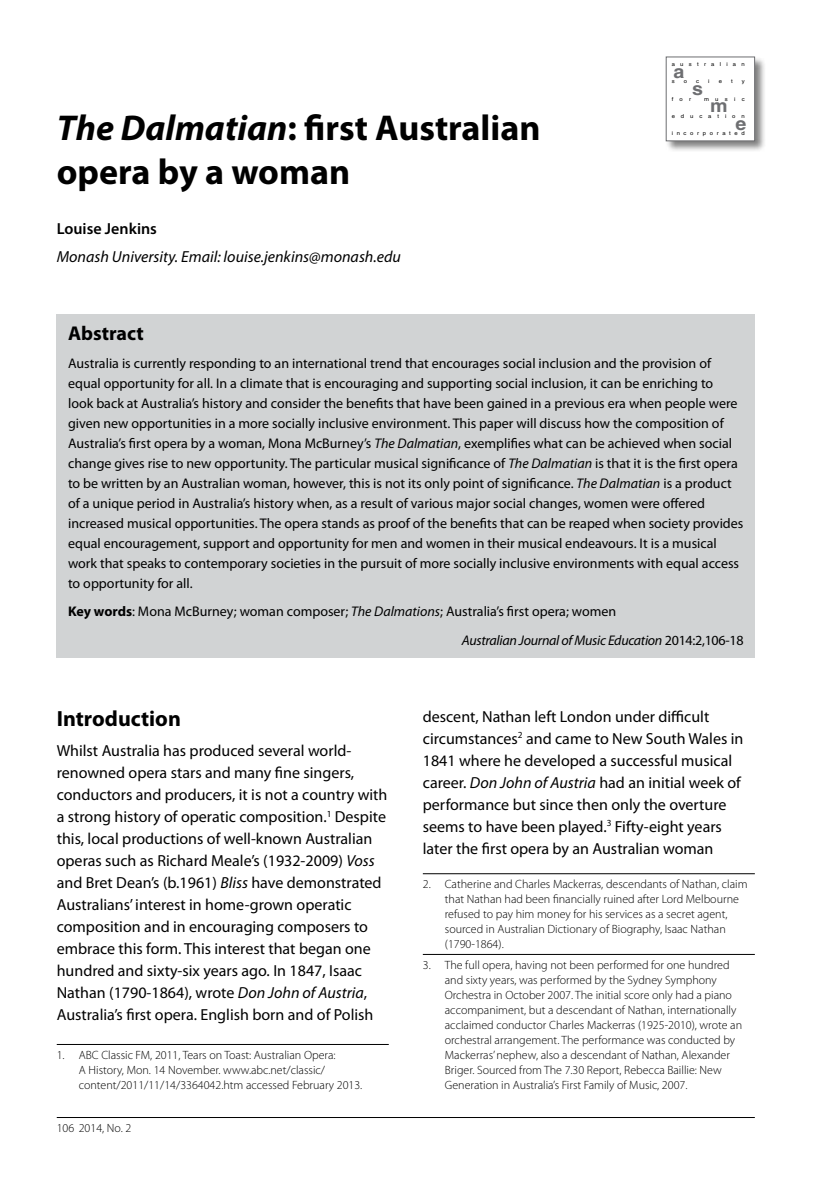
<style>
.page{position:relative;width:840px;height:1191px;background:#fff}
.page>*{position:absolute;margin:0;border:0;box-sizing:border-box;transform-origin:0 0}
.t1{font:700 36px/43.2px "Myriad Pro";color:#000}
.t2{font:700 22px "Myriad Pro";color:#000}
.t3{font:700 20px "Myriad Pro";color:#000}
.t4{font:700 18px "Helvetica";color:#6d6e71;scale:1.09 1}
.t5{font:16px/22px "Myriad Pro";color:#000}
.t6{font:italic 16px "Myriad Pro";color:#000}
.t7{font:600 16px "Myriad Pro";color:#000}
.t8{font:14px/20px "Myriad Pro";color:#000}
.t9{font:300 12px/15px "Myriad Pro";color:#000}
.t10{font:5.4px "Helvetica";letter-spacing:.89em;color:#000;scale:1.09 1}
.t11{font:5.4px "Helvetica";letter-spacing:.615em;color:#000;scale:1.09 1}
.t12{font:5.4px "Helvetica";letter-spacing:1.005em;color:#000;scale:1.09 1}
.s1{font-style:italic}
.s2{font-weight:700}
</style>
<div class="page">
<hr style="left:57px;top:1117px;width:697px;height:1px;background:#000">
<div style="left:665px;top:56px;width:100px;height:97px;background:#000;opacity:.5"></div>
<div style="left:665px;top:57px;width:89px;height:84px;background:#fff"></div>
<div style="left:665px;top:57px;width:89px;height:84px;border:1px solid #6d6e71"></div>
<div style="left:57px;top:314px;width:697px;height:343px;background:#d1d3d4"></div>
<hr style="left:57px;top:1044px;width:331px;height:1px;background:#000">
<hr style="left:422px;top:873px;width:332px;height:1px;background:#000">
<hr style="left:422px;top:954px;width:332px;height:1px;background:#000">
<h1 class="t1" style="left:57px;top:105px;width:485px"><span class="s1">The Dalmatian</span>: first Australian opera by a woman</h1>
<p class="t7" style="left:57px;top:218px;width:102px">Louise Jenkins</p>
<p class="t6" style="left:57px;top:246px;width:345px">Monash University. Email: louise.jenkins@monash.edu</p>
<p class="t10" style="left:671px;top:61px;width:68px">australian</p>
<p class="t10" style="left:671px;top:78px;width:4px">s</p>
<p class="t10" style="left:683px;top:78px;width:5px">o</p>
<p class="t10" style="left:695px;top:78px;width:4px">c</p>
<p class="t10" style="left:707px;top:78px;width:3px">i</p>
<p class="t10" style="left:718px;top:78px;width:5px">e</p>
<p class="t10" style="left:730px;top:78px;width:3px">t</p>
<p class="t10" style="left:741px;top:78px;width:4px">y</p>
<p class="t10" style="left:671px;top:96px;width:19px">for</p>
<p class="t10" style="left:703px;top:96px;width:39px">music</p>
<p class="t12" style="left:671px;top:113px;width:68px">education</p>
<p class="t11" style="left:671px;top:130px;width:68px">incorporated</p>
<p class="t4" style="left:673px;top:60px;width:12px">a</p>
<p class="t4" style="left:691px;top:78px;width:12px">s</p>
<p class="t4" style="left:709px;top:95px;width:18px">m</p>
<p class="t4" style="left:735px;top:112px;width:12px">e</p>
<h3 class="t3" style="left:68px;top:320px;width:77px">Abstract</h3>
<p class="t8" style="left:68px;top:353px;width:676px">Australia is currently responding to an international trend that encourages social inclusion and the provision of equal opportunity for all. In a climate that is encouraging and supporting social inclusion, it can be enriching to<br>look back at Australia’s history and consider the benefits that have been gained in a previous era when people were given new opportunities in a more socially inclusive environment. This paper will discuss how the composition of Australia’s first opera by a woman, Mona McBurney’s <span class="s1">The Dalmatian</span>, exemplifies what can be achieved when social change gives rise to new opportunity. The particular musical significance of <span class="s1">The Dalmatian</span> is that it is the first opera to be written by an Australian woman, however, this is not its only point of significance. <span class="s1">The Dalmatian</span> is a product of a unique period in Australia’s history when, as a result of various major social changes, women were offered increased musical opportunities. The opera stands as proof of the benefits that can be reaped when society provides equal encouragement, support and opportunity for men and women in their musical endeavours. It is a musical work that speaks to contemporary societies in the pursuit of more socially inclusive environments with equal access to opportunity for all.</p>
<p class="t8" style="left:461px;top:597px;width:283px;line-height:28px;text-indent:-393px"><span class="s2">Key words</span>: Mona McBurney; woman composer; <span class="s1">The Dalmations</span>; Australia’s first opera; women<br><span class="s1">Australian Journal of Music Education</span> 2014:2,106-18</p>
<h2 class="t2" style="left:57px;top:704px;width:126px">Introduction</h2>
<p class="t5" style="left:57px;top:739px;width:332px">Whilst Australia has produced several world&shy;renowned opera stars and many fine singers, conductors and producers, it is not a country with a strong history of operatic composition.<sup>1</sup> Despite this, local productions of well-known Australian operas such as Richard Meale’s (1932-2009) <span class="s1">Voss </span>and Bret Dean’s (b.1961) <span class="s1">Bliss</span> have demonstrated Australians’ interest in home-grown operatic composition and in encouraging composers to embrace this form. This interest that began one hundred and sixty-six years ago. In 1847, Isaac Nathan (1790-1864), wrote <span class="s1">Don John of Austria</span>, Australia’s first opera. English born and of Polish</p>
<p class="t9" style="left:79px;top:1047px;width:285px;text-indent:-22px">1. ABC Classic FM, 2011, Tears on Toast: Australian Opera:<br>A History, Mon. 14 November. www.abc.net/classic/ content/2011/11/14/3364042.htm accessed February 2013.</p>
<p class="t9" style="left:57px;top:1120px;width:76px">106 2014, No. 2</p>
<p class="t5" style="left:422px;top:705px;width:322px">descent, Nathan left London under difficult circumstances<sup>2</sup> and came to New South Wales in 1841 where he developed a successful musical career. <span class="s1">Don John of Austria</span> had an initial week of performance but since then only the overture seems to have been played.<sup>3</sup> Fifty-eight years later the first opera by an Australian woman</p>
<p class="t9" style="left:444px;top:877px;width:304px;text-indent:-22px">2. Catherine and Charles Mackerras, descendants of Nathan, claim that Nathan had been financially ruined after Lord Melbourne refused to pay him money for his services as a secret agent, sourced in Australian Dictionary of Biography, Isaac Nathan (1790-1864).</p>
<p class="t9" style="left:444px;top:957px;width:298px;text-indent:-22px">3. The full opera, having not been performed for one hundred and sixty years, was performed by the Sydney Symphony Orchestra in October 2007. The initial score only had a piano accompaniment, but a descendant of Nathan, internationally acclaimed conductor Charles Mackerras (1925-2010), wrote an orchestral arrangement. The performance was conducted by Mackerras’ nephew, also a descendant of Nathan, Alexander Briger. Sourced from The 7.30 Report, Rebecca Baillie: New Generation in Australia’s First Family of Music, 2007.</p>
</div>
